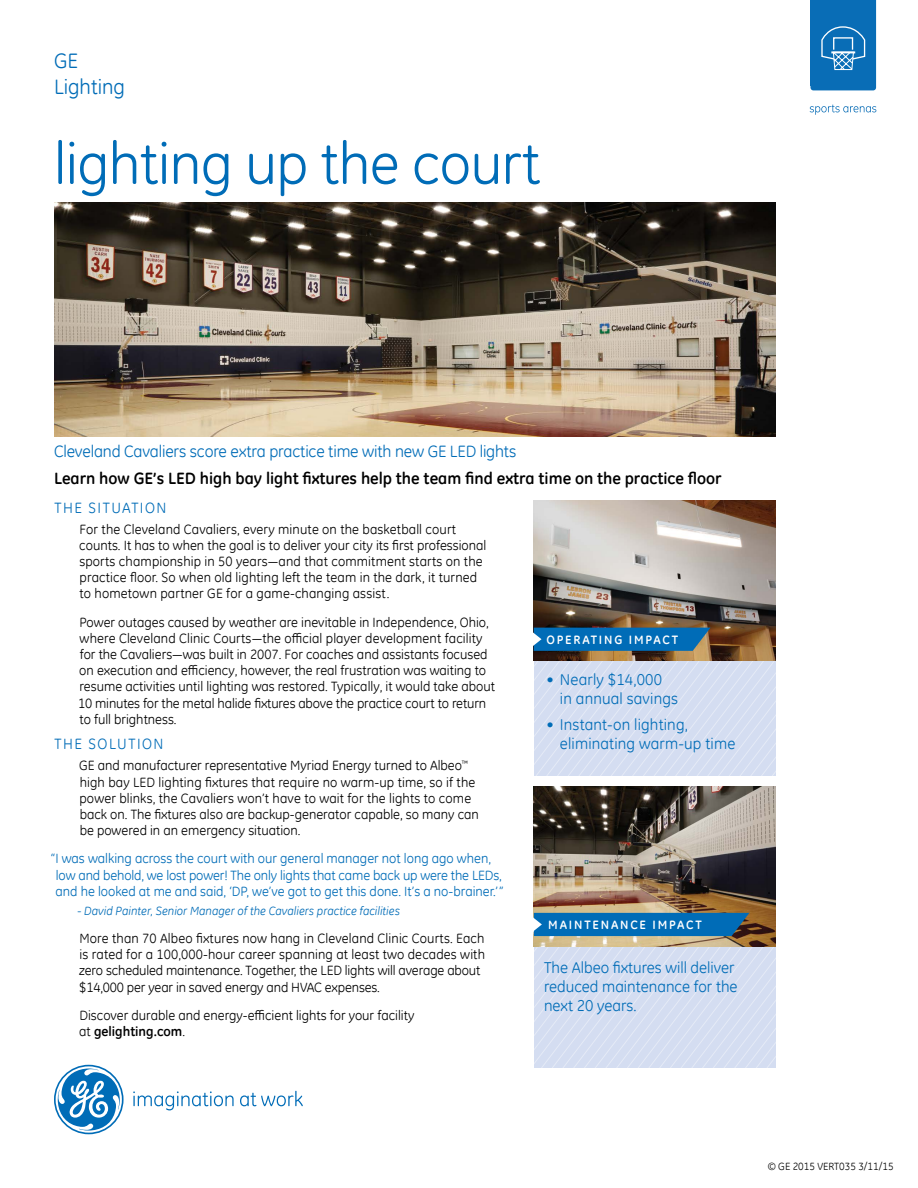
<style>
.page{position:relative;width:918px;height:1188px;background:#fff}
.page>*{position:absolute;margin:0;border:0;box-sizing:border-box;transform-origin:0 0}
.t1{font:58.5px "GE Inspira";letter-spacing:-.01em;color:#006cb7}
.t2{font:21px/25.2px "GE Inspira";color:#006cb7}
.t3{font:700 16.5px "GE Inspira";color:#000}
.t4{font:16.5px "GE Inspira";letter-spacing:-.01em;color:#006cb7}
.t5{font:15.75px/18.9px "GE Inspira";letter-spacing:.01em;color:#006cb7}
.t6{font:15px "GE Inspira";letter-spacing:.1em;color:#006cb7}
.t7{font:13.5px/16.2px "GE Inspira";color:#000}
.t8{font:13.5px/16.2px "GE Inspira";color:#006cb7}
.t9{font:700 12.15px "GE Inspira";letter-spacing:.15em;color:#fff}
.t10{font:italic 12px "GE Inspira";color:#006cb7}
.t11{font:10.5px "GE Inspira";color:#000}
.s1{font-weight:700}
</style>
<div class="page">
<img style="left:54px;top:202px;width:721px;height:234px">
<svg style="left:534px;top:660px;width:241px;height:116px;background:#d5ddef"></svg>
<img style="left:534px;top:501px;width:241px;height:159px">
<svg style="left:133px;top:1091px;width:101px;height:19px"></svg>
<svg style="left:240px;top:1091px;width:63px;height:15px"></svg>
<svg style="left:54px;top:1065px;width:70px;height:69px"></svg>
<svg style="left:533px;top:628px;width:178px;height:23px;background:#0d6fb1"></svg>
<svg style="left:534px;top:947px;width:241px;height:121px;background:#d5def1"></svg>
<img style="left:534px;top:787px;width:241px;height:160px">
<div style="left:533px;top:913px;width:216px;height:23px;background:#006cb7"></div>
<svg style="left:810px;top:0;width:66px;height:90px;background:#1775ba"></svg>
<hr style="left:831px;top:51px;width:24px;height:2px;background:#fff">
<svg style="left:810px;top:105px;width:66px;height:10px"></svg>
<h2 class="t2" style="left:54px;top:48px;width:73px">GE<br>Lighting</h2>
<h1 class="t1" style="left:54px;top:126px;width:488px">lighting up the court</h1>
<p class="t4" style="left:54px;top:441px;width:464px">Cleveland Cavaliers score extra practice time with new GE LED lights</p>
<p class="t3" style="left:54px;top:467px;width:669px">Learn how GE’s LED high bay light fixtures help the team find extra time on the practice floor</p>
<p class="t6" style="left:54px;top:498px;width:114px">THE SITUATION</p>
<p class="t7" style="left:79px;top:521px;width:409px">For the Cleveland Cavaliers, every minute on the basketball court counts. It has to when the goal is to deliver your city its first professional sports championship in 50 years—and that commitment starts on the practice floor. So when old lighting left the team in the dark, it turned to hometown partner GE for a game-changing assist.</p>
<p class="t7" style="left:78px;top:614px;width:418px">Power outages caused by weather are inevitable in Independence, Ohio, where Cleveland Clinic Courts—the official player development facility for the Cavaliers—was built in 2007. For coaches and assistants focused on execution and efficiency, however, the real frustration was waiting to resume activities until lighting was restored. Typically, it would take about 10 minutes for the metal halide fixtures above the practice court to return to full brightness.</p>
<p class="t6" style="left:54px;top:735px;width:111px">THE SOLUTION</p>
<p class="t7" style="left:79px;top:757px;width:401px">GE and manufacturer representative Myriad Energy turned to Albeo<sup>™ </sup>high bay LED lighting fixtures that require no warm-up time, so if the power blinks, the Cavaliers won’t have to wait for the lights to come back on. The fixtures also are backup-generator capable, so many can be powered in an emergency situation.</p>
<p class="t8" style="left:55px;top:850px;width:450px;text-indent:-5px">“I was walking across the court with our general manager not long ago when, low and behold, we lost power! The only lights that came back up were the LEDs, and he looked at me and said, ‘DP, we’ve got to get this done. It’s a no-brainer.’”</p>
<p class="t10" style="left:77px;top:903px;width:324px">- David Painter, Senior Manager of the Cavaliers practice facilities</p>
<p class="t7" style="left:79px;top:930px;width:407px">More than 70 Albeo fixtures now hang in Cleveland Clinic Courts. Each is rated for a 100,000-hour career spanning at least two decades with zero scheduled maintenance. Together, the LED lights will average about $14,000 per year in saved energy and HVAC expenses.</p>
<p class="t7" style="left:79px;top:1007px;width:337px">Discover durable and energy-efficient lights for your facility at <span class="s1">gelighting.com</span>.</p>
<p class="t9" style="left:546px;top:632px;width:133px">OPERATING IMPACT</p>
<p class="t5" style="left:560px;top:670px;width:120px;text-indent:-13px">• Nearly $14,000<br>in annual savings</p>
<p class="t5" style="left:560px;top:714px;width:177px;text-indent:-13px">• Instant-on lighting, eliminating warm-up time</p>
<p class="t9" style="left:548px;top:917px;width:155px">MAINTENANCE IMPACT</p>
<p class="t5" style="left:544px;top:958px;width:195px">The Albeo fixtures will deliver reduced maintenance for the next 20 years.</p>
<p class="t11" style="left:768px;top:1160px;width:127px">© GE 2015 VERT035 3/11/15</p>
</div>
